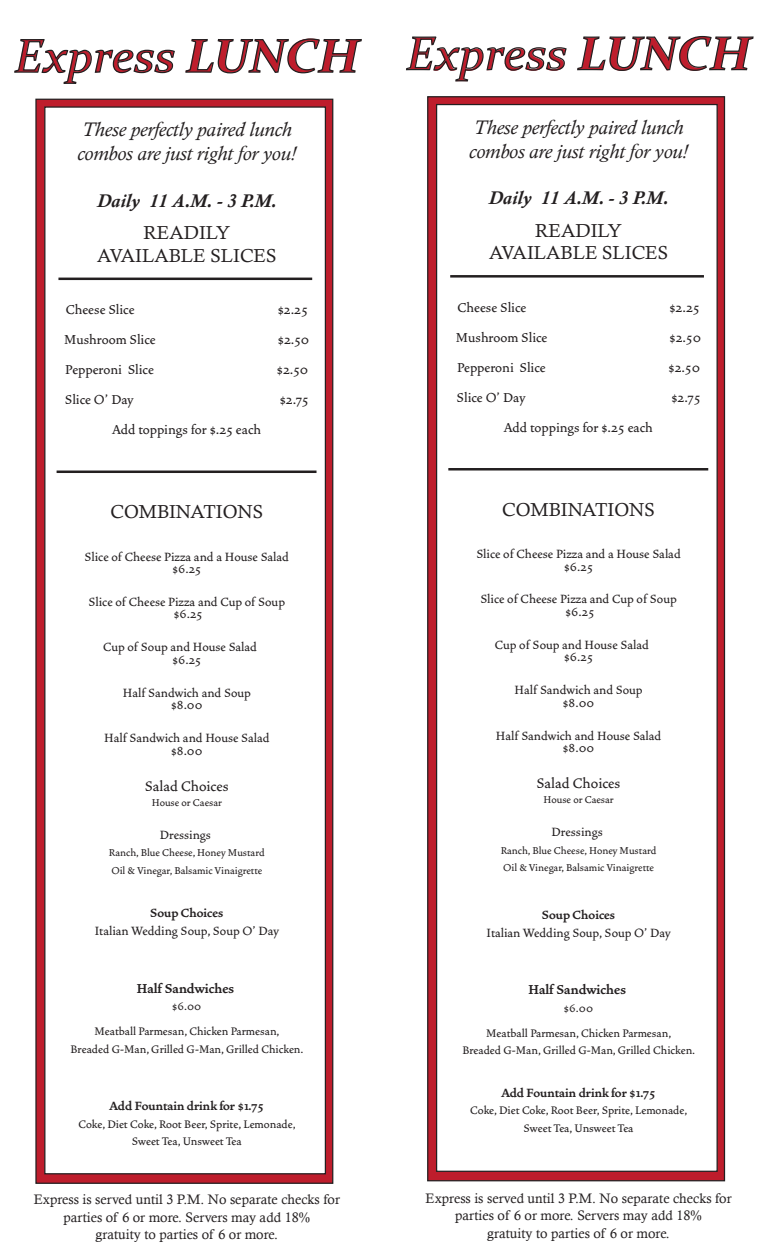
<style>
.page{position:relative;width:765px;height:1260px;background:#fff}
.page>*{position:absolute;margin:0;border:0;box-sizing:border-box;transform-origin:0 0}
.t1{font:italic 47.5px "Constantia";color:#be1d2c;scale:1.04 1}
.t2{font:italic 20px/24px "Calisto";color:#231f20}
.t3{font:18.75px/22.5px "Calisto";color:#231f20;text-align:center}
.t4{font:italic 700 18.75px "Calisto";color:#231f20}
.t5{font:500 17.5px "Vendetta";color:#231f20}
.t6{font:500 16.25px "Vendetta";color:#231f20}
.t7{font:700 16.25px "Vendetta";color:#231f20}
.t8{font:500 15px/12.5px "Vendetta";color:#231f20;text-align:center}
.t9{font:700 15px "Vendetta";color:#231f20}
.t10{font:500 13.75px/25px "Vendetta";color:#231f20;text-align:center}
.t11{font:13.75px/17.5px "Calisto";color:#231f20;text-align:center}
.t12{font:500 12.5px/17.5px "Vendetta";color:#231f20}
.s1{font-weight:700}
</style>
<div class="page">
<div style="left:427px;top:96px;width:298px;height:1085px;background:#be1d2c;border:1px solid #231f20"></div>
<div style="left:436px;top:104px;width:282px;height:1068px;background:#fff;border:1px solid #231f20"></div>
<svg style="left:406px;top:36px;width:161px;height:46px"></svg>
<svg style="left:577px;top:35px;width:177px;height:36px"></svg>
<hr style="left:450px;top:275px;width:254px;height:3px;background:#231f20">
<hr style="left:448px;top:468px;width:260px;height:3px;background:#231f20">
<div style="left:35px;top:99px;width:298px;height:1085px;background:#be1d2c;border:1px solid #231f20"></div>
<div style="left:44px;top:106px;width:282px;height:1068px;background:#fff;border:1px solid #231f20"></div>
<svg style="left:14px;top:39px;width:161px;height:45px"></svg>
<svg style="left:185px;top:38px;width:177px;height:36px"></svg>
<hr style="left:58px;top:278px;width:254px;height:2px;background:#231f20">
<hr style="left:57px;top:471px;width:260px;height:2px;background:#231f20">
<h1 class="t1" style="left:15px;top:24px;width:333px">Express <span class="s1">LUNCH</span></h1>
<h2 class="t2" style="left:78px;top:117px;width:220px">These perfectly paired lunch combos are just right for you!</h2>
<p class="t4" style="left:97px;top:190px;width:181px">Daily 11 A.M. - 3 P.M.</p>
<p class="t3" style="left:97px;top:222px;width:181px">READILY<br>AVAILABLE SLICES</p>
<p class="t6" style="left:66px;top:302px;width:70px">Cheese Slice</p>
<p class="t6" style="left:278px;top:302px;width:32px">$2.25</p>
<p class="t6" style="left:64px;top:332px;width:93px">Mushroom Slice</p>
<p class="t6" style="left:278px;top:332px;width:33px">$2.50</p>
<p class="t6" style="left:65px;top:362px;width:90px">Pepperoni Slice</p>
<p class="t6" style="left:277px;top:362px;width:33px">$2.50</p>
<p class="t6" style="left:65px;top:392px;width:70px">Slice O’ Day</p>
<p class="t6" style="left:280px;top:392px;width:31px">$2.75</p>
<p class="t6" style="left:112px;top:422px;width:150px">Add toppings for $.25 each</p>
<p class="t3" style="left:111px;top:500px;width:154px">COMBINATIONS</p>
<p class="t8" style="left:85px;top:550px;width:206px">Slice of Cheese Pizza and a House Salad $6.25</p>
<p class="t8" style="left:89px;top:595px;width:198px">Slice of Cheese Pizza and Cup of Soup $6.25</p>
<p class="t8" style="left:172px;top:641px;width:86px;text-align:left;text-indent:-69px">Cup of Soup and House Salad $6.25</p>
<p class="t8" style="left:123px;top:686px;width:130px">Half Sandwich and Soup $8.00</p>
<p class="t8" style="left:104px;top:732px;width:167px">Half Sandwich and House Salad $8.00</p>
<p class="t5" style="left:145px;top:777px;width:86px">Salad Choices</p>
<p class="t12" style="left:152px;top:794px;width:72px">House or Caesar</p>
<p class="t8" style="left:160px;top:828px;width:53px">Dressings</p>
<p class="t12" style="left:109px;top:844px;width:157px">Ranch, Blue Cheese, Honey Mustard<br>Oil &amp; Vinegar, Balsamic Vinaigrette</p>
<p class="t9" style="left:150px;top:906px;width:75px">Soup Choices</p>
<p class="t8" style="left:95px;top:925px;width:186px">Italian Wedding Soup, Soup O’ Day</p>
<p class="t7" style="left:137px;top:981px;width:99px">Half Sandwiches</p>
<p class="t10" style="left:95px;top:994px;width:187px">$6.00<br>Meatball Parmesan, Chicken Parmesan,</p>
<p class="t10" style="left:71px;top:1037px;width:234px">Breaded G-Man, Grilled G-Man, Grilled Chicken.</p>
<p class="t9" style="left:110px;top:1099px;width:155px">Add Fountain drink for $1.75</p>
<p class="t10" style="left:78px;top:1116px;width:219px;line-height:17.5px">Coke, Diet Coke, Root Beer, Sprite, Lemonade,<br>Sweet Tea, Unsweet Tea</p>
<p class="t11" style="left:34px;top:1191px;width:308px">Express is served until 3 P.M. No separate checks for parties of 6 or more. Servers may add 18%<br>gratuity to parties of 6 or more.</p>
<h1 class="t1" style="left:406px;top:21px;width:333px">Express <span class="s1">LUNCH</span></h1>
<h2 class="t2" style="left:469px;top:115px;width:220px">These perfectly paired lunch combos are just right for you!</h2>
<p class="t4" style="left:489px;top:187px;width:181px">Daily 11 A.M. - 3 P.M.</p>
<p class="t3" style="left:489px;top:219px;width:181px">READILY<br>AVAILABLE SLICES</p>
<p class="t6" style="left:457px;top:299px;width:70px">Cheese Slice</p>
<p class="t6" style="left:669px;top:299px;width:32px">$2.25</p>
<p class="t6" style="left:456px;top:329px;width:93px">Mushroom Slice</p>
<p class="t6" style="left:670px;top:329px;width:33px">$2.50</p>
<p class="t6" style="left:457px;top:359px;width:90px">Pepperoni Slice</p>
<p class="t6" style="left:669px;top:359px;width:33px">$2.50</p>
<p class="t6" style="left:457px;top:389px;width:70px">Slice O’ Day</p>
<p class="t6" style="left:671px;top:389px;width:31px">$2.75</p>
<p class="t6" style="left:504px;top:419px;width:150px">Add toppings for $.25 each</p>
<p class="t3" style="left:502px;top:498px;width:154px">COMBINATIONS</p>
<p class="t8" style="left:476px;top:548px;width:206px">Slice of Cheese Pizza and a House Salad $6.25</p>
<p class="t8" style="left:480px;top:593px;width:198px">Slice of Cheese Pizza and Cup of Soup $6.25</p>
<p class="t8" style="left:564px;top:638px;width:86px;text-align:left;text-indent:-69px">Cup of Soup and House Salad $6.25</p>
<p class="t8" style="left:515px;top:684px;width:130px">Half Sandwich and Soup $8.00</p>
<p class="t8" style="left:496px;top:729px;width:167px">Half Sandwich and House Salad $8.00</p>
<p class="t5" style="left:537px;top:775px;width:86px">Salad Choices</p>
<p class="t12" style="left:543px;top:791px;width:72px">House or Caesar</p>
<p class="t8" style="left:552px;top:826px;width:53px">Dressings</p>
<p class="t12" style="left:501px;top:842px;width:157px">Ranch, Blue Cheese, Honey Mustard<br>Oil &amp; Vinegar, Balsamic Vinaigrette</p>
<p class="t9" style="left:542px;top:907px;width:75px">Soup Choices</p>
<p class="t8" style="left:487px;top:926px;width:186px">Italian Wedding Soup, Soup O’ Day</p>
<p class="t7" style="left:529px;top:982px;width:99px">Half Sandwiches</p>
<p class="t10" style="left:486px;top:996px;width:187px">$6.00<br>Meatball Parmesan, Chicken Parmesan,</p>
<p class="t10" style="left:462px;top:1038px;width:234px">Breaded G-Man, Grilled G-Man, Grilled Chicken.</p>
<p class="t9" style="left:502px;top:1085px;width:155px">Add Fountain drink for $1.75</p>
<p class="t10" style="left:470px;top:1102px;width:219px;line-height:17.5px">Coke, Diet Coke, Root Beer, Sprite, Lemonade,<br>Sweet Tea, Unsweet Tea</p>
<p class="t11" style="left:426px;top:1189px;width:308px">Express is served until 3 P.M. No separate checks for parties of 6 or more. Servers may add 18%<br>gratuity to parties of 6 or more.</p>
</div>
